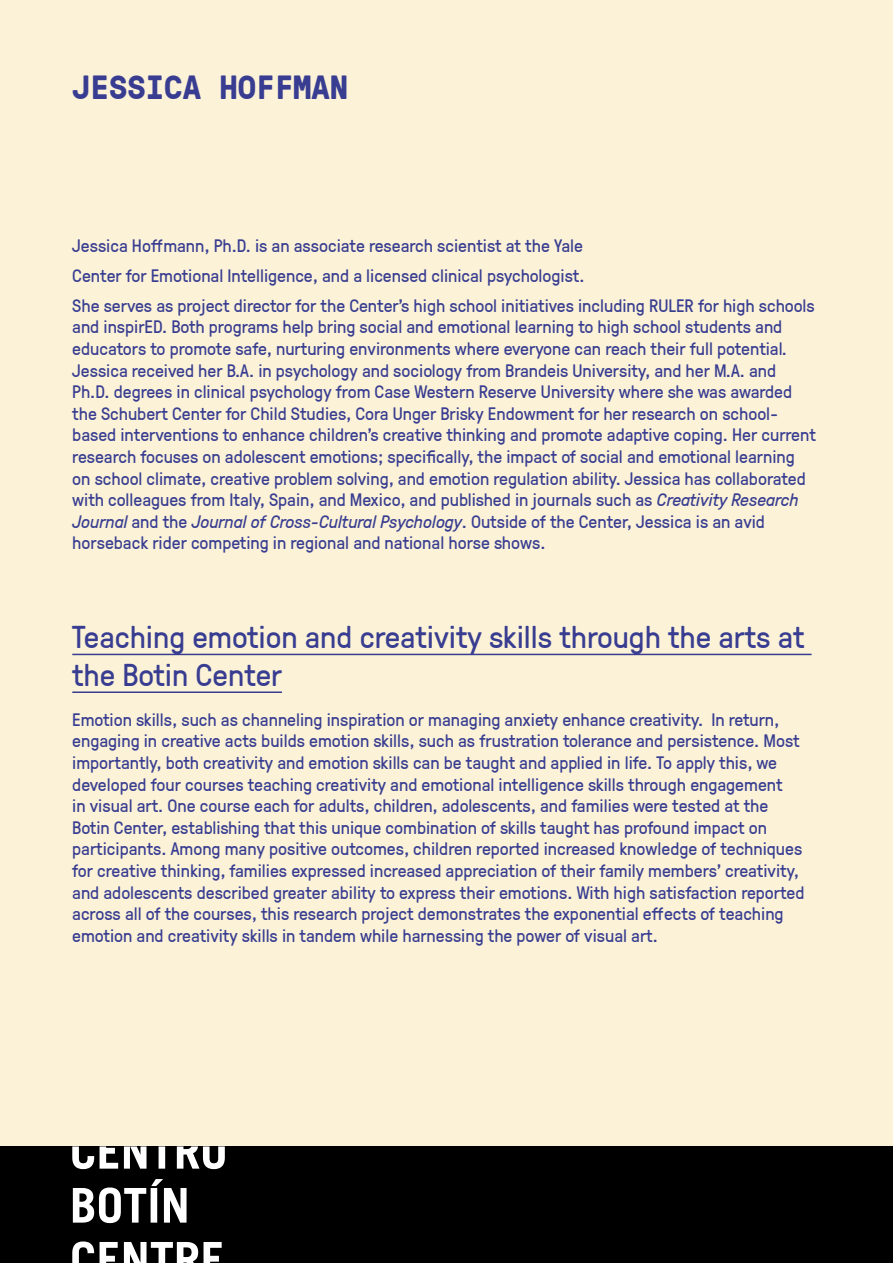
<style>
.page{position:relative;width:893px;height:1263px;background:#fff}
.page>*{position:absolute;margin:0;border:0;box-sizing:border-box;transform-origin:0 0}
.REPARTO{font:700 33.45px "GT Pressura Mono";color:#383d91}
.REPARTO-2{font:31.5px/37.8px "GT Pressura";color:#383d91}
.REPARTO-3{font:18px/21.6px "GT Pressura";color:#383d91}
.s1{font-style:italic}
</style>
<div class="page">
<div style="left:0;top:0;width:893px;height:1222px;background:#fbf2d7"></div>
<div style="left:0;top:1146px;width:893px;height:117px;background:#000"></div>
<svg style="left:72px;top:1146px;width:153px;height:117px"></svg>
<hr style="left:72px;top:654px;width:740px;height:1px;background:#383d91">
<hr style="left:72px;top:691px;width:210px;height:2px;background:#383d91">
<p class="REPARTO" style="left:72px;top:63px;width:277px">JESSICA HOFFMAN</p>
<p class="REPARTO-3" style="left:72px;top:233px;width:512px">Jessica Hoffmann, Ph.D. is an associate research scientist at the Yale</p>
<p class="REPARTO-3" style="left:72px;top:264px;width:514px">Center for Emotional Intelligence, and a licensed clinical psychologist.</p>
<p class="REPARTO-3" style="left:72px;top:294px;width:745px">She serves as project director for the Center’s high school initiatives including RULER for high schools and inspirED. Both programs help bring social and emotional learning to high school students and educators to promote safe, nurturing environments where everyone can reach their full potential.<br>Jessica received her B.A. in psychology and sociology from Brandeis University, and her M.A. and Ph.D. degrees in clinical psychology from Case Western Reserve University where she was awarded the Schubert Center for Child Studies, Cora Unger Brisky Endowment for her research on school&shy;based interventions to enhance children’s creative thinking and promote adaptive coping. Her current research focuses on adolescent emotions; specifically, the impact of social and emotional learning on school climate, creative problem solving, and emotion regulation ability. Jessica has collaborated with colleagues from Italy, Spain, and Mexico, and published in journals such as <span class="s1">Creativity Research Journal</span> and the <span class="s1">Journal of Cross-Cultural Psychology</span>. Outside of the Center, Jessica is an avid horseback rider competing in regional and national horse shows.</p>
<p class="REPARTO-2" style="left:72px;top:617px;width:734px">Teaching emotion and creativity skills through the arts at the Botin Center</p>
<p class="REPARTO-3" style="left:72px;top:708px;width:734px">Emotion skills, such as channeling inspiration or managing anxiety enhance creativity. In return, engaging in creative acts builds emotion skills, such as frustration tolerance and persistence. Most importantly, both creativity and emotion skills can be taught and applied in life. To apply this, we developed four courses teaching creativity and emotional intelligence skills through engagement<br>in visual art. One course each for adults, children, adolescents, and families were tested at the Botin Center, establishing that this unique combination of skills taught has profound impact on participants. Among many positive outcomes, children reported increased knowledge of techniques for creative thinking, families expressed increased appreciation of their family members’ creativity, and adolescents described greater ability to express their emotions. With high satisfaction reported across all of the courses, this research project demonstrates the exponential effects of teaching emotion and creativity skills in tandem while harnessing the power of visual art.</p>
</div>
